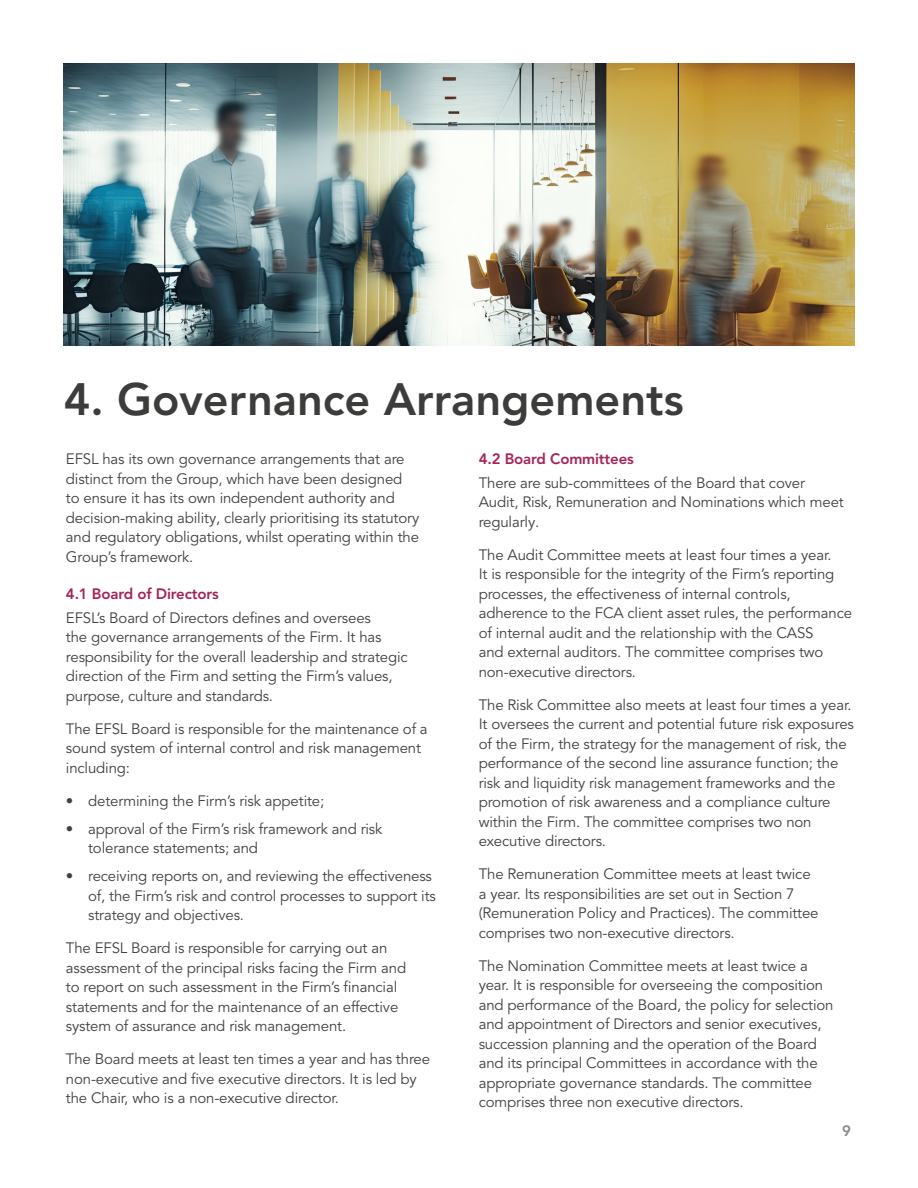
<style>
.page{position:relative;width:918px;height:1188px;background:#fff}
.page>*{position:absolute;margin:0;border:0;box-sizing:border-box;transform-origin:0 0}
.t1{font:800 45px "Avenir LT Pro";color:#3c3c3b}
.t2{font:15px/19.5px "Avenir LT Pro";letter-spacing:-.01em;color:#414042}
.t3{font:800 15px "Avenir LT Pro";letter-spacing:-.01em;color:#a52258}
.t4{font:800 15px "Avenir LT Pro";color:#8a8a89}
</style>
<div class="page">
<img style="left:64px;top:64px;width:790px;height:282px">
<h1 class="t1" style="left:64px;top:373px;width:621px">4. Governance Arrangements</h1>
<p class="t2" style="left:66px;top:450px;width:355px">EFSL has its own governance arrangements that are distinct from the Group, which have been designed to ensure it has its own independent authority and decision-making ability, clearly prioritising its statutory and regulatory obligations, whilst operating within the Group’s framework.</p>
<p class="t3" style="left:66px;top:585px;width:154px">4.1 Board of Directors</p>
<p class="t2" style="left:66px;top:608px;width:343px">EFSL’s Board of Directors defines and oversees<br>the governance arrangements of the Firm. It has responsibility for the overall leadership and strategic direction of the Firm and setting the Firm’s values, purpose, culture and standards.</p>
<p class="t2" style="left:66px;top:719px;width:363px">The EFSL Board is responsible for the maintenance of a sound system of internal control and risk management including:</p>
<p class="t2" style="left:66px;top:791px;width:260px">• determining the Firm’s risk appetite;</p>
<p class="t2" style="left:88px;top:819px;width:296px;text-indent:-22px">• approval of the Firm’s risk framework and risk tolerance statements; and</p>
<p class="t2" style="left:88px;top:867px;width:349px;text-indent:-22px">• receiving reports on, and reviewing the effectiveness of, the Firm’s risk and control processes to support its strategy and objectives.</p>
<p class="t2" style="left:66px;top:939px;width:342px">The EFSL Board is responsible for carrying out an assessment of the principal risks facing the Firm and to report on such assessment in the Firm’s financial statements and for the maintenance of an effective system of assurance and risk management.</p>
<p class="t2" style="left:66px;top:1050px;width:366px">The Board meets at least ten times a year and has three non-executive and five executive directors. It is led by the Chair, who is a non-executive director.</p>
<p class="t3" style="left:479px;top:450px;width:157px">4.2 Board Committees</p>
<p class="t2" style="left:479px;top:473px;width:367px">There are sub-committees of the Board that cover<br>Audit, Risk, Remuneration and Nominations which meet regularly.</p>
<p class="t2" style="left:479px;top:545px;width:375px">The Audit Committee meets at least four times a year.<br>It is responsible for the integrity of the Firm’s reporting processes, the effectiveness of internal controls, adherence to the FCA client asset rules, the performance of internal audit and the relationship with the CASS<br>and external auditors. The committee comprises two non-executive directors.</p>
<p class="t2" style="left:479px;top:695px;width:377px">The Risk Committee also meets at least four times a year.<br>It oversees the current and potential future risk exposures of the Firm, the strategy for the management of risk, the performance of the second line assurance function; the risk and liquidity risk management frameworks and the promotion of risk awareness and a compliance culture within the Firm. The committee comprises two non executive directors.</p>
<p class="t2" style="left:479px;top:865px;width:341px">The Remuneration Committee meets at least twice a year. Its responsibilities are set out in Section 7 (Remuneration Policy and Practices). The committee comprises two non-executive directors.</p>
<p class="t2" style="left:479px;top:956px;width:356px">The Nomination Committee meets at least twice a year. It is responsible for overseeing the composition and performance of the Board, the policy for selection and appointment of Directors and senior executives, succession planning and the operation of the Board and its principal Committees in accordance with the appropriate governance standards. The committee comprises three non executive directors.</p>
<p class="t4" style="left:842px;top:1121px;width:10px">9</p>
</div>
